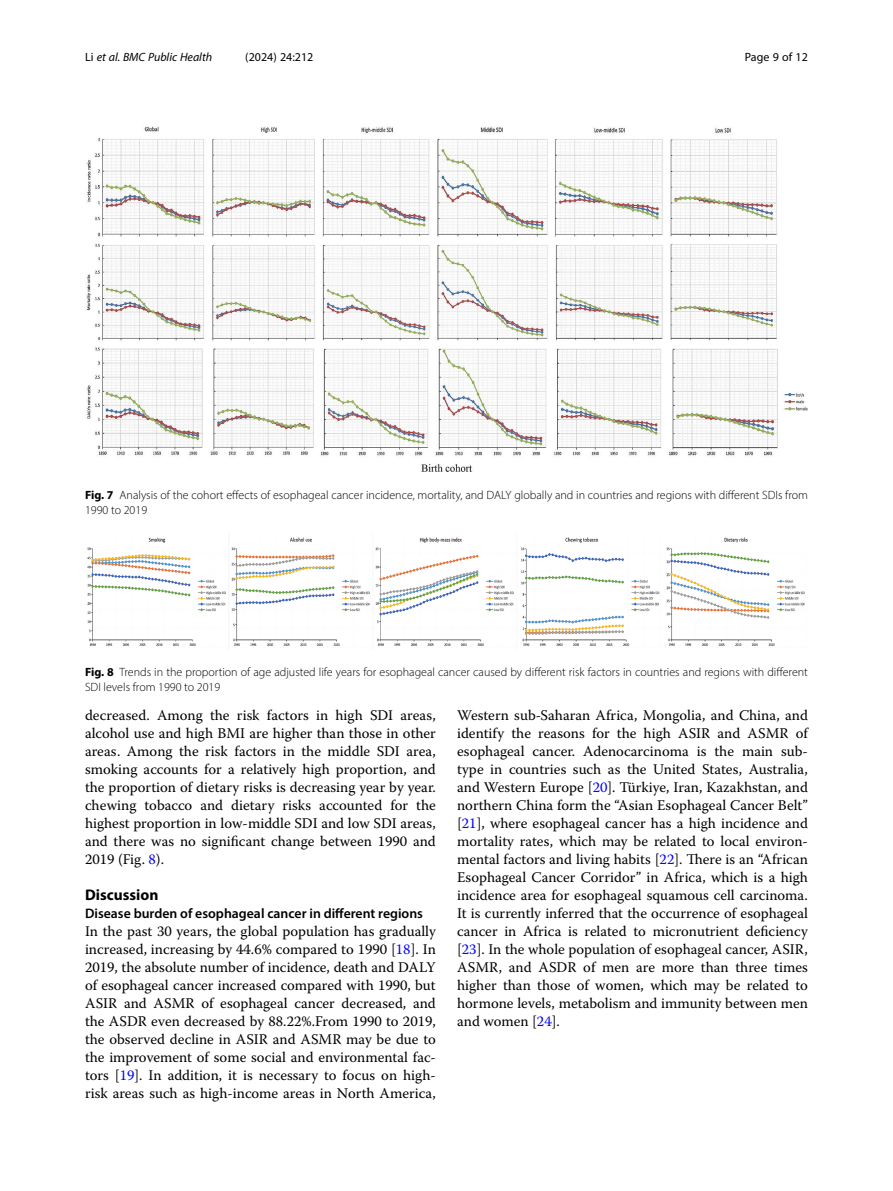
<style>
.page{position:relative;width:893px;height:1191px;background:#fff}
.page>*{position:absolute;margin:0;border:0;box-sizing:border-box;transform-origin:0 0}
.Head_1{font:700 15.45px "Myriad Pro";color:#000}
.Body_Text{font:14.7px/18px "Warnock Pro";color:#000;text-align:justify}
.Head_2_After_1{font:600 13.8px "Myriad Pro";color:#000}
.Figure_Caption{font:300 12px/15px "Myriad Pro";color:#000}
.t1{font:italic 12px "Myriad Pro";color:#000}
.t2{font:12px "Myriad Pro";color:#000}
.s1{font-style:normal}
.s2{font-weight:700}
.s3{color:#00f}
</style>
<div class="page">
<img style="left:87px;top:537px;width:718px;height:109px">
<img style="left:86px;top:126px;width:722px;height:346px">
<p class="t1" style="left:85px;top:50px;width:129px"><span class="s1">Li</span> et al. BMC Public Health</p>
<p class="t2" style="left:245px;top:50px;width:70px">(2024) 24:212</p>
<p class="t2" style="left:745px;top:50px;width:65px">Page 9 of 12</p>
<p class="Figure_Caption" style="left:85px;top:487px;width:724px"><span class="s2">Fig. 7</span> Analysis of the cohort effects of esophageal cancer incidence, mortality, and DALY globally and in countries and regions with different SDIs from<br>1990 to 2019</p>
<p class="Figure_Caption" style="left:85px;top:664px;width:724px"><span class="s2">Fig. 8</span> Trends in the proportion of age adjusted life years for esophageal cancer caused by different risk factors in countries and regions with different<br>SDI levels from 1990 to 2019</p>
<p class="Body_Text" style="left:85px;top:706px;width:352px">decreased. Among the risk factors in high SDI areas, alcohol use and high BMI are higher than those in other areas. Among the risk factors in the middle SDI area, smoking accounts for a relatively high proportion, and the proportion of dietary risks is decreasing year by year. chewing tobacco and dietary risks accounted for the highest proportion in low-middle SDI and low SDI areas, and there was no significant change between 1990 and 2019 (Fig. <span class="s3">8</span>).</p>
<p class="Head_1" style="left:85px;top:885px;width:75px">Discussion</p>
<p class="Head_2_After_1" style="left:85px;top:905px;width:339px">Disease burden of esophageal cancer in different regions</p>
<p class="Body_Text" style="left:85px;top:922px;width:352px">In the past 30 years, the global population has gradually increased, increasing by 44.6% compared to 1990 [<span class="s3">18</span>]. In 2019, the absolute number of incidence, death and DALY of esophageal cancer increased compared with 1990, but ASIR and ASMR of esophageal cancer decreased, and the ASDR even decreased by 88.22%.From 1990 to 2019, the observed decline in ASIR and ASMR may be due to the improvement of some social and environmental fac&shy;tors [<span class="s3">19</span>]. In addition, it is necessary to focus on high&shy;risk areas such as high-income areas in North America,</p>
<p class="Body_Text" style="left:457px;top:706px;width:352px">Western sub-Saharan Africa, Mongolia, and China, and identify the reasons for the high ASIR and ASMR of esophageal cancer. Adenocarcinoma is the main sub&shy;type in countries such as the United States, Australia, and Western Europe [<span class="s3">20</span>]. Türkiye, Iran, Kazakhstan, and northern China form the “Asian Esophageal Cancer Belt” [<span class="s3">21</span>], where esophageal cancer has a high incidence and mortality rates, which may be related to local environ&shy;mental factors and living habits [<span class="s3">22</span>]. There is an “African Esophageal Cancer Corridor” in Africa, which is a high incidence area for esophageal squamous cell carcinoma.<br>It is currently inferred that the occurrence of esophageal cancer in Africa is related to micronutrient deficiency [<span class="s3">23</span>]. In the whole population of esophageal cancer, ASIR, ASMR, and ASDR of men are more than three times higher than those of women, which may be related to hormone levels, metabolism and immunity between men and women [<span class="s3">24</span>].</p>
</div>
